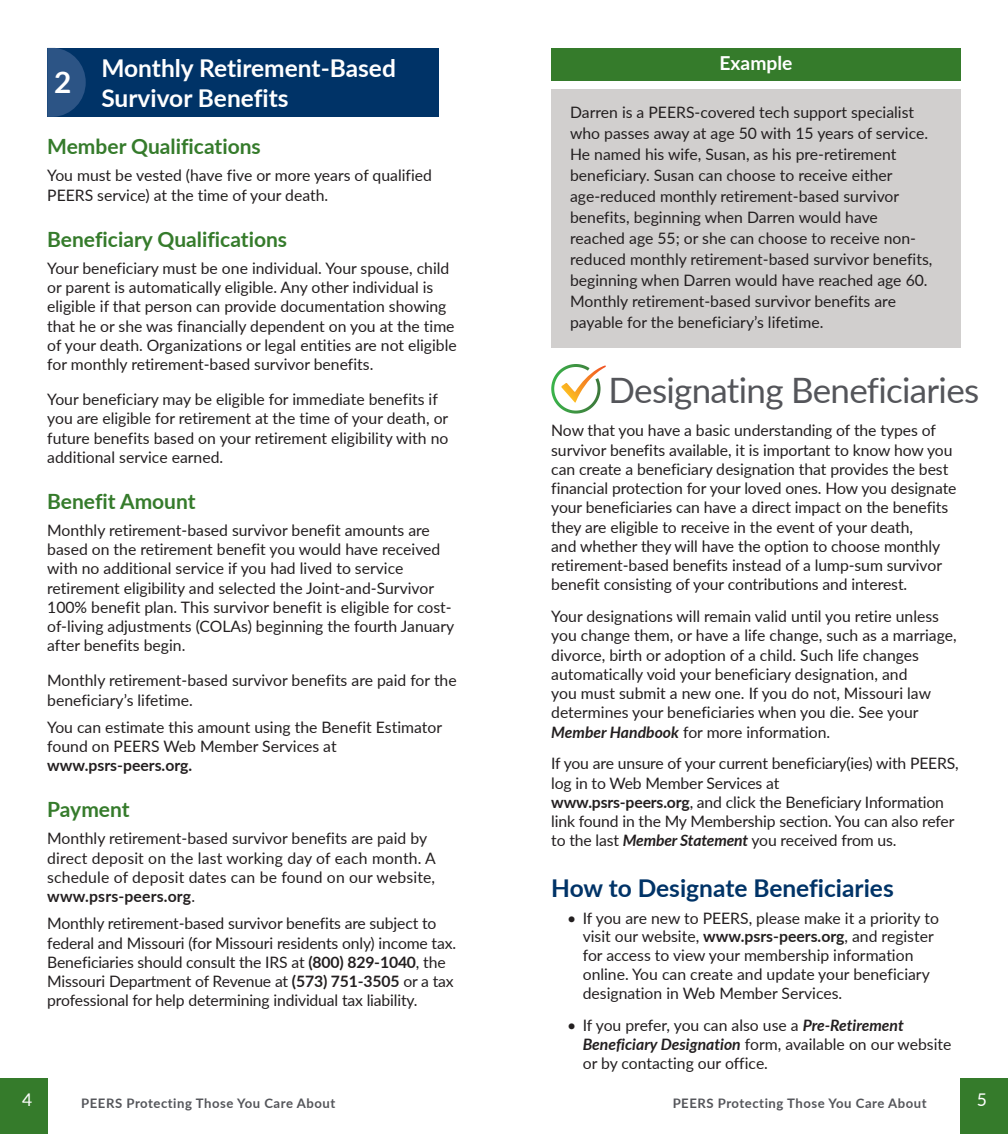
<style>
.page{position:relative;width:1008px;height:1134px;background:#fff}
.page>*{position:absolute;margin:0;border:0;box-sizing:border-box;transform-origin:0 0}
.Header_New{font:35px "Lato";letter-spacing:-.02em;color:#54555a}
.Subhead3{font:700 29.75px "Lato";color:#fff}
.Subhead1{font:700 24.5px/29.4px "Lato";color:#fff}
.Subhead{font:700 24.5px "Lato";color:#003367}
.Subhead2{font:700 21px "Lato";color:#357b2b}
.t1{font:700 19.25px "Lato";color:#fff}
.t2{font:17.5px "Lato";color:#fff}
.Body_PP{font:15.75px/19.2px "Lato";color:#231f20}
.t3{font:700 13.12px "Lato";letter-spacing:.04em;color:#54555a}
.s1{font-weight:700}
.s2{font-weight:700;font-style:italic}
</style>
<div class="page">
<div style="left:960px;top:1078px;width:48px;height:56px;background:#357b2b"></div>
<div style="left:0;top:1078px;width:48px;height:56px;background:#357b2b"></div>
<div style="left:47px;top:48px;width:391px;height:69px;background:#003367"></div>
<svg style="left:47px;top:48px;width:39px;height:69px"></svg>
<div style="left:551px;top:89px;width:410px;height:259px;background:#d1cfce"></div>
<div style="left:551px;top:48px;width:410px;height:32px;background:#357b2b"></div>
<svg style="left:551px;top:364px;width:55px;height:50px"></svg>
<p class="Subhead3" style="left:54px;top:60px;width:19px">2</p>
<p class="Subhead1" style="left:101px;top:53px;width:296px">Monthly Retirement-Based<br>Survivor Benefits</p>
<p class="Subhead2" style="left:47px;top:131px;width:215px">Member Qualifications</p>
<p class="Body_PP" style="left:47px;top:165px;width:386px">You must be vested (have five or more years of qualified<br>PEERS service) at the time of your death.</p>
<p class="Subhead2" style="left:47px;top:224px;width:241px">Beneficiary Qualifications</p>
<p class="Body_PP" style="left:47px;top:258px;width:411px">Your beneficiary must be one individual. Your spouse, child or parent is automatically eligible. Any other individual is eligible if that person can provide documentation showing that he or she was financially dependent on you at the time of your death. Organizations or legal entities are not eligible for monthly retirement-based survivor benefits.</p>
<p class="Body_PP" style="left:47px;top:389px;width:403px">Your beneficiary may be eligible for immediate benefits if you are eligible for retirement at the time of your death, or future benefits based on your retirement eligibility with no additional service earned.</p>
<p class="Subhead2" style="left:47px;top:486px;width:150px">Benefit Amount</p>
<p class="Body_PP" style="left:47px;top:520px;width:409px">Monthly retirement-based survivor benefit amounts are based on the retirement benefit you would have received with no additional service if you had lived to service retirement eligibility and selected the Joint-and-Survivor 100% benefit plan. This survivor benefit is eligible for cost&shy;of-living adjustments (COLAs) beginning the fourth January after benefits begin.</p>
<p class="Body_PP" style="left:47px;top:670px;width:411px">Monthly retirement-based survivor benefits are paid for the beneficiary’s lifetime.</p>
<p class="Body_PP" style="left:47px;top:717px;width:396px">You can estimate this amount using the Benefit Estimator found on PEERS Web Member Services at <span class="s1">www.psrs-peers.org.</span></p>
<p class="Subhead2" style="left:47px;top:794px;width:84px">Payment</p>
<p class="Body_PP" style="left:47px;top:828px;width:390px">Monthly retirement-based survivor benefits are paid by direct deposit on the last working day of each month. A schedule of deposit dates can be found on our website, <span class="s1">www.psrs-peers.org</span>.</p>
<p class="Body_PP" style="left:47px;top:913px;width:410px">Monthly retirement-based survivor benefits are subject to federal and Missouri (for Missouri residents only) income tax.<br>Beneficiaries should consult the IRS at <span class="s1">(800) 829-1040</span>, the Missouri Department of Revenue at <span class="s1">(573) 751-3505</span> or a tax professional for help determining individual tax liability.</p>
<p class="t1" style="left:719px;top:49px;width:74px">Example</p>
<p class="Body_PP" style="left:570px;top:102px;width:364px;line-height:21px">Darren is a PEERS-covered tech support specialist who passes away at age 50 with 15 years of service.<br>He named his wife, Susan, as his pre-retirement beneficiary. Susan can choose to receive either age-reduced monthly retirement-based survivor benefits, beginning when Darren would have reached age 55; or she can choose to receive non&shy;reduced monthly retirement-based survivor benefits, beginning when Darren would have reached age 60.<br>Monthly retirement-based survivor benefits are payable for the beneficiary’s lifetime.</p>
<p class="Header_New" style="left:609px;top:365px;width:372px">Designating Beneficiaries</p>
<p class="Body_PP" style="left:551px;top:420px;width:407px">Now that you have a basic understanding of the types of survivor benefits available, it is important to know how you can create a beneficiary designation that provides the best financial protection for your loved ones. How you designate your beneficiaries can have a direct impact on the benefits they are eligible to receive in the event of your death,<br>and whether they will have the option to choose monthly retirement-based benefits instead of a lump-sum survivor benefit consisting of your contributions and interest.</p>
<p class="Body_PP" style="left:551px;top:606px;width:407px">Your designations will remain valid until you retire unless you change them, or have a life change, such as a marriage, divorce, birth or adoption of a child. Such life changes automatically void your beneficiary designation, and<br>you must submit a new one. If you do not, Missouri law determines your beneficiaries when you die. See your <span class="s2">Member Handbook</span> for more information.</p>
<p class="Body_PP" style="left:551px;top:753px;width:409px">If you are unsure of your current beneficiary(ies) with PEERS, log in to Web Member Services at<br><span class="s1">www.psrs-peers.org</span>, and click the Beneficiary Information link found in the My Membership section. You can also refer to the last <span class="s2">Member Statement</span> you received from us.</p>
<p class="Subhead" style="left:551px;top:870px;width:344px">How to Designate Beneficiaries</p>
<p class="Body_PP" style="left:583px;top:908px;width:358px;text-indent:-16px">• If you are new to PEERS, please make it a priority to visit our website, <span class="s1">www.psrs-peers.org</span>, and register for access to view your membership information online. You can create and update your beneficiary designation in Web Member Services.</p>
<p class="Body_PP" style="left:583px;top:1015px;width:370px;text-indent:-16px">• If you prefer, you can also use a <span class="s2">Pre-Retirement<br>Beneficiary Designation</span> form, available on our website or by contacting our office.</p>
<p class="t2" style="left:22px;top:1087px;width:12px">4</p>
<p class="t3" style="left:81px;top:1094px;width:256px">PEERS Protecting Those You Care About</p>
<p class="t3" style="left:673px;top:1094px;width:256px">PEERS Protecting Those You Care About</p>
<p class="t2" style="left:977px;top:1087px;width:12px">5</p>
</div>
